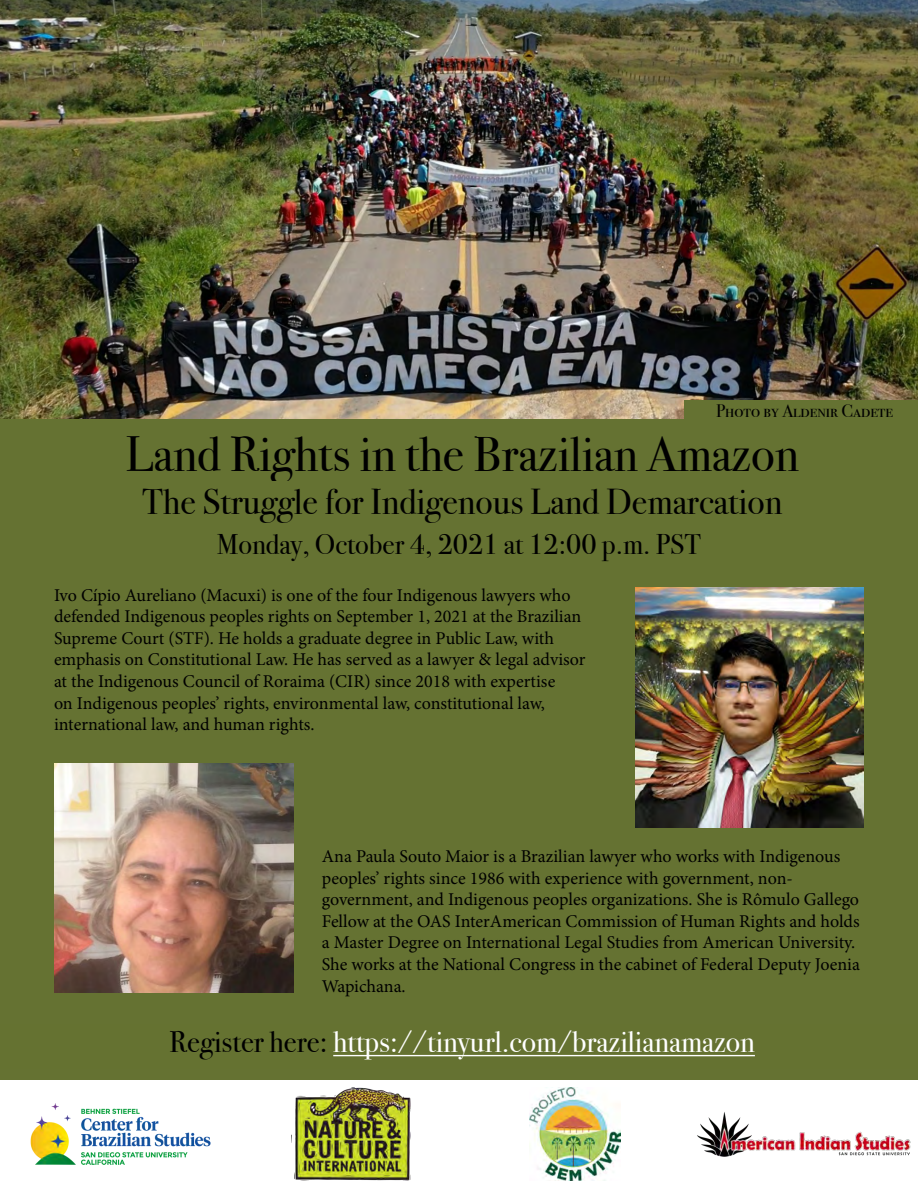
<style>
.page{position:relative;width:918px;height:1188px;background:#657232}
.page>*{position:absolute;margin:0;border:0;box-sizing:border-box;transform-origin:0 0}
.t1{font:49.5px "Bodoni Svty Two ITCTT";color:#000}
.t2{font:36px "Bodoni Svty Two ITCTT";color:#000}
.zoom_link{font:30px "Bodoni Svty Two ITCTT";color:#fff}
.date{font:28.5px "Bodoni Svty Two ITCTT";color:#000}
.Paragraph{font:18px/21.6px "Minion Pro";color:#000}
.t3{font:18px "Bodoni Svty Two SCITCTT";color:#000}
.s1{color:#000}
</style>
<div class="page">
<img style="left:0;top:0;width:918px;height:418px">
<div style="left:0;top:1080px;width:918px;height:108px;background:#fff"></div>
<hr style="left:333px;top:1055px;width:422px;height:1px;background:#fff">
<img style="left:635px;top:588px;width:229px;height:239px">
<div style="left:685px;top:400px;width:233px;height:18px;background:#657232"></div>
<img style="left:31px;top:1103px;width:180px;height:62px">
<img style="left:294px;top:1088px;width:116px;height:92px">
<img style="left:529px;top:1088px;width:91px;height:92px">
<img style="left:697px;top:1112px;width:214px;height:45px">
<img style="left:54px;top:764px;width:240px;height:229px">
<p class="t3" style="left:716px;top:400px;width:178px">Photo by Aldenir Cadete</p>
<h1 class="t1" style="left:125px;top:413px;width:675px">Land Rights in the Brazilian Amazon</h1>
<h1 class="t2" style="left:142px;top:473px;width:642px">The Struggle for Indigenous Land Demarcation</h1>
<p class="date" style="left:217px;top:521px;width:486px">Monday, October 4, 2021 at 12:00 p.m. PST</p>
<p class="Paragraph" style="left:54px;top:584px;width:533px">Ivo Cípio Aureliano (Macuxi) is one of the four Indigenous lawyers who defended Indigenous peoples rights on September 1, 2021 at the Brazilian Supreme Court (STF). He holds a graduate degree in Public Law, with emphasis on Constitutional Law. He has served as a lawyer &amp; legal advisor at the Indigenous Council of Roraima (CIR) since 2018 with expertise<br>on Indigenous peoples’ rights, environmental law, constitutional law, international law, and human rights.</p>
<p class="Paragraph" style="left:322px;top:846px;width:540px">Ana Paula Souto Maior is a Brazilian lawyer who works with Indigenous peoples’ rights since 1986 with experience with government, non&shy;government, and Indigenous peoples organizations. She is Rômulo Gallego Fellow at the OAS InterAmerican Commission of Human Rights and holds a Master Degree on International Legal Studies from American University.<br>She works at the National Congress in the cabinet of Federal Deputy Joenia Wapichana.</p>
<p class="zoom_link" style="left:170px;top:1017px;width:587px"><span class="s1">Register here:</span> https://tinyurl.com/brazilianamazon</p>
</div>
